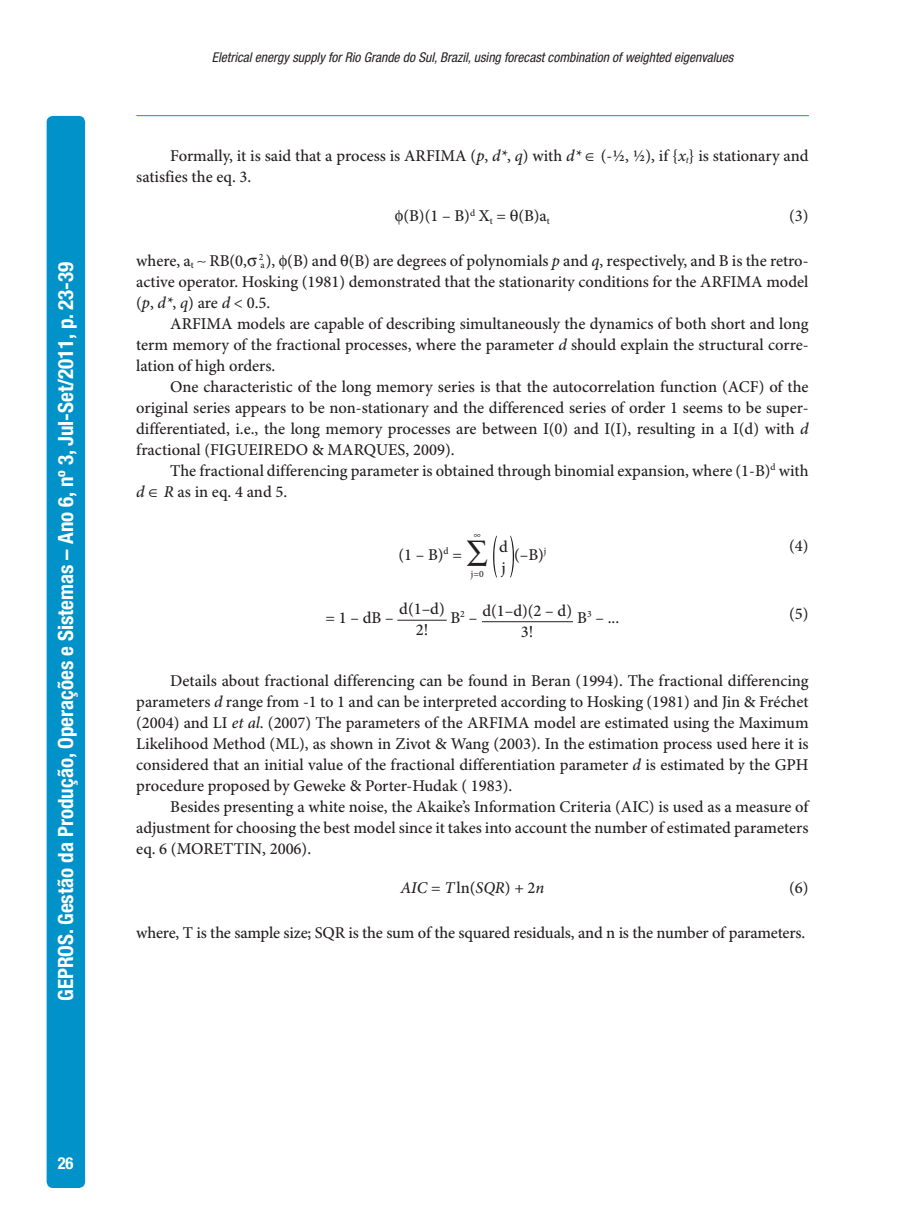
<style>
.page{position:relative;width:915px;height:1212px;background:#fff}
.page>*{position:absolute;margin:0;border:0;box-sizing:border-box;transform-origin:0 0}
.t1{font:700 condensed 21px "Helvetica Neue LT Std";color:#fff}
.t2{font:500 16.5px/21px "Minion Pro";color:#231f20;text-align:justify}
.t3{font:italic 500 16.5px "Minion Pro";letter-spacing:-.005em;color:#231f20}
.t4{font:700 condensed 16.5px "Helvetica Neue LT Std";color:#fff}
.t5{font:italic condensed 13.5px "Helvetica Neue LT Std";color:#231f20}
.t6{font:500 9.6px "Minion Pro";color:#231f20}
.s1{font-style:italic}
.s2{font-style:normal}
</style>
<div class="page">
<div style="left:47px;top:116px;width:38px;height:1072px;background:#0092c8"></div>
<hr style="left:137px;top:115px;width:671px;height:1px;background:#0092c8">
<svg style="left:493px;top:537px;width:3px;height:40px"></svg>
<svg style="left:510px;top:535px;width:4px;height:43px"></svg>
<hr style="left:397px;top:620px;width:49px;height:1px;background:#231f20">
<hr style="left:482px;top:621px;width:91px;height:1px;background:#231f20">
<p class="t1" style="left:53px;top:1001px;width:741px;rotate:-90deg">GEPROS. Gestão da Produção, Operações e Sistemas – Ano 6, nº 3, Jul-Set/2011, p. 23-39</p>
<p class="t5" style="left:212px;top:50px;width:522px">Eletrical energy supply for Rio Grande do Sul, Brazil, using forecast combination of weighted eigenvalues</p>
<p class="t2" style="left:136px;top:146px;width:673px;text-indent:34px">Formally, it is said that a process is ARFIMA (<span class="s1">p</span>, <span class="s1">d*</span>, <span class="s1">q</span>) with <span class="s1">d*</span> ∈ (-½, ½), if {<span class="s1">x</span><sub>t</sub>} is stationary and satisfies the eq. 3.</p>
<p class="t2" style="left:403px;top:206px;width:148px">(B)(1 – B)<sup>d</sup> X<sub>t</sub> = (B)a<sub>t</sub></p>
<p class="t2" style="left:788px;top:206px;width:21px">(3)</p>
<p class="t2" style="left:136px;top:251px;width:129px">where, a<sub>t</sub> ∼ RB(0, <sup>2</sup></p>
<p class="t2" style="left:136px;top:251px;width:673px;text-indent:124px"><sub>a</sub> ), (B) and (B) are degrees of polynomials <span class="s1">p</span> and <span class="s1">q</span>, respectively, and B is the retro&shy;active operator. Hosking (1981) demonstrated that the stationarity conditions for the ARFIMA model (<span class="s1">p</span>, <span class="s1">d*</span>, <span class="s1">q</span>) are <span class="s1">d</span> &lt; 0.5.</p>
<p class="t2" style="left:136px;top:314px;width:673px;text-indent:34px">ARFIMA models are capable of describing simultaneously the dynamics of both short and long term memory of the fractional processes, where the parameter <span class="s1">d</span> should explain the structural corre&shy;lation of high orders.</p>
<p class="t2" style="left:136px;top:377px;width:673px;text-indent:34px">One characteristic of the long memory series is that the autocorrelation function (ACF) of the original series appears to be non-stationary and the differenced series of order 1 seems to be super&shy;differentiated, i.e., the long memory processes are between I(0) and I(I), resulting in a I(d) with <span class="s1">d </span>fractional (FIGUEIREDO &amp; MARQUES, 2009).</p>
<p class="t2" style="left:136px;top:461px;width:673px;text-indent:34px">The fractional differencing parameter is obtained through binomial expansion, where (1-B)<sup>d</sup> with <span class="s1">d</span> ∈ <span class="s1">R</span> as in eq. 4 and 5.</p>
<p class="t2" style="left:788px;top:536px;width:21px">(4)</p>
<p class="t2" style="left:499px;top:537px;width:10px">d j</p>
<p class="t2" style="left:514px;top:545px;width:34px">(–B)<sup>j</sup></p>
<p class="t2" style="left:398px;top:545px;width:91px">(1 – B)<sup>d</sup> = ∑</p>
<p class="t6" style="left:471px;top:568px;width:14px">j=0</p>
<p class="t2" style="left:325px;top:608px;width:70px">= 1 – dB –</p>
<p class="t2" style="left:399px;top:601px;width:174px">d(1–d) B<sub>2</sub> – d(1–d)(2 – d)</p>
<p class="t2" style="left:788px;top:603px;width:21px">(5)</p>
<p class="t2" style="left:415px;top:620px;width:14px">2!</p>
<p class="t2" style="left:520px;top:622px;width:14px">3!</p>
<p class="t2" style="left:577px;top:608px;width:44px">B<sup>3</sup> – ...</p>
<p class="t2" style="left:136px;top:671px;width:673px;text-indent:34px">Details about fractional differencing can be found in Beran (1994). The fractional differencing parameters <span class="s1">d</span> range from -1 to 1 and can be interpreted according to Hosking (1981) and Jin &amp; Fréchet (2004) and LI <span class="s1">et al</span>. (2007) The parameters of the ARFIMA model are estimated using the Maximum Likelihood Method (ML), as shown in Zivot &amp; Wang (2003). In the estimation process used here it is considered that an initial value of the fractional differentiation parameter <span class="s1">d</span> is estimated by the GPH procedure proposed by Geweke &amp; Porter-Hudak ( 1983).</p>
<p class="t2" style="left:136px;top:797px;width:673px;text-indent:34px">Besides presenting a white noise, the Akaike’s Information Criteria (AIC) is used as a measure of adjustment for choosing the best model since it takes into account the number of estimated parameters eq. 6 (MORETTIN, 2006).</p>
<p class="t3" style="left:400px;top:878px;width:145px">AIC <span class="s2">=</span> T<span class="s2">ln(</span>SQR<span class="s2">) + 2</span>n</p>
<p class="t2" style="left:788px;top:878px;width:21px">(6)</p>
<p class="t2" style="left:136px;top:923px;width:670px">where, T is the sample size; SQR is the sum of the squared residuals, and n is the number of parameters.</p>
<p class="t4" style="left:58px;top:1153px;width:17px">26</p>
</div>
